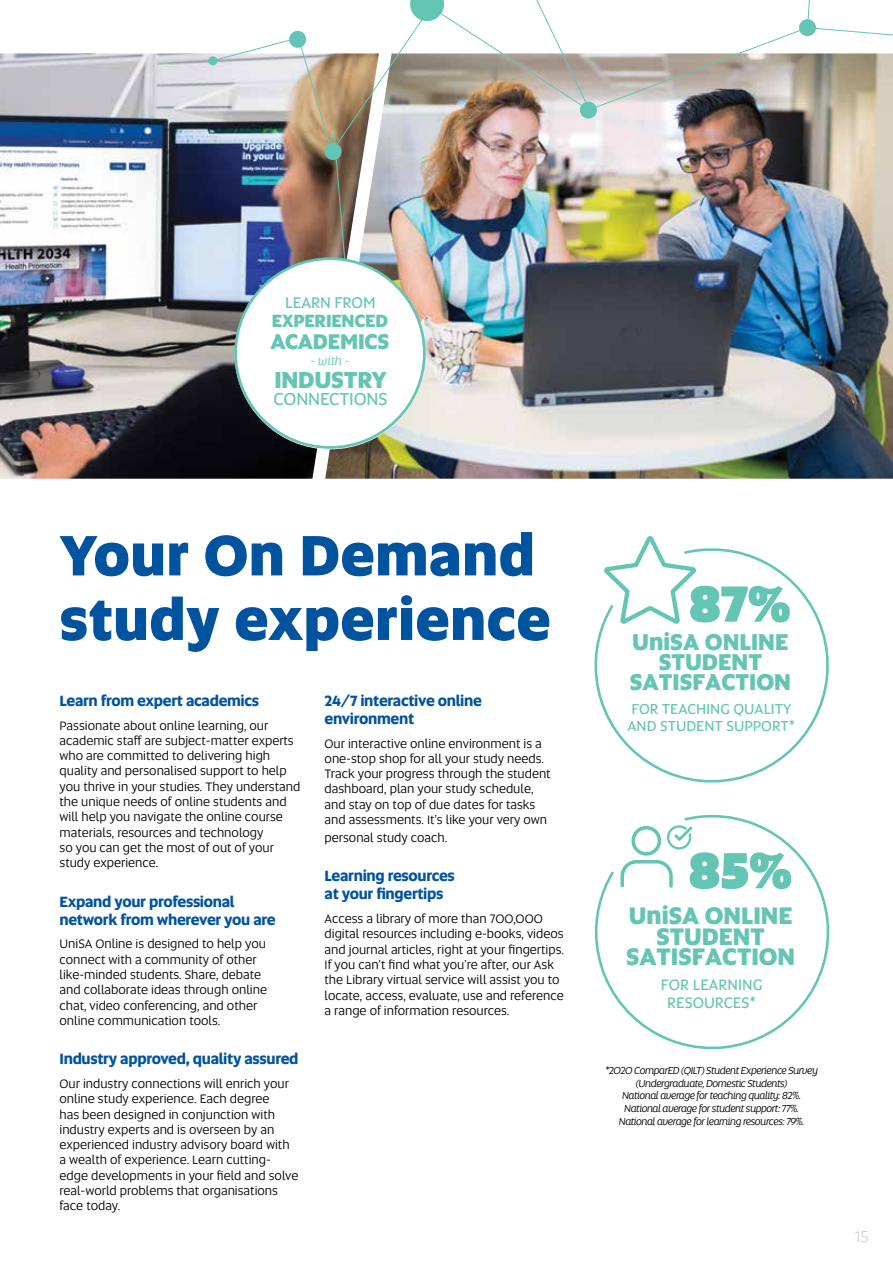
<style>
.page{position:relative;width:893px;height:1263px;background:#fff}
.page>*{position:absolute;margin:0;border:0;box-sizing:border-box;transform-origin:0 0}
.t1{font:800 57px/64.5px "Altis Uni SA";letter-spacing:.01em;color:#00539f}
.t2{font:800 50.55px "Altis Uni SA";color:#65c5b4}
.t3{font:800 24px/20.7px "Altis Uni SA";color:#65c5b4;text-align:center}
.t4{font:800 23.1px "Altis Uni SA";letter-spacing:-.01em;color:#65c5b4}
.t5{font:800 22.95px/19.8px "Altis Uni SA";color:#65c5b4;text-align:center}
.t6{font:800 21.3px "Altis Uni SA";letter-spacing:-.01em;color:#65c5b4}
.t7{font:800 17.85px "Altis Uni SA";letter-spacing:-.01em;color:#65c5b4}
.t8{font:17.85px "Altis Uni SA";letter-spacing:-.01em;color:#65c5b4}
.t9{font:300 16.5px "Altis Uni SA";color:#bcbec0}
.t10{font:16.05px "Altis Uni SA";letter-spacing:-.01em;color:#65c5b4}
.t11{font:15.6px/17.7px "Altis Uni SA";color:#65c5b4;text-align:center}
.t12{font:700 15px/18px "Altis Uni SA";letter-spacing:-.02em;color:#00539f}
.t13{font:14.85px/17px "Altis Uni SA";color:#65c5b4}
.t14{font:12.75px/15.3px "Altis Uni SA";color:#000}
.t15{font:italic 12.45px "Altis Uni SA";color:#65c5b4}
.t16{font:italic 10.5px/12.6px "Altis Uni SA";letter-spacing:-.05em;color:#000;text-align:center}
</style>
<div class="page">
<img style="left:379px;top:111px;width:514px;height:368px">
<img style="left:0;top:53px;width:379px;height:426px">
<svg style="left:591px;top:0;width:302px;height:111px"></svg>
<div style="left:325px;top:143px;width:17px;height:17px;background:#65c5b4;border-radius:50%"></div>
<div style="left:208px;top:56px;width:9px;height:9px;background:#65c5b4;border-radius:50%"></div>
<img style="left:212px;top:0;width:379px;height:154px">
<div style="left:580px;top:102px;width:17px;height:17px;background:#65c5b4;border-radius:50%"></div>
<svg style="left:332px;top:121px;width:24px;height:141px;background:#817665"></svg>
<div style="left:235px;top:259px;width:190px;height:190px;background:#fff;border-radius:50%"></div>
<svg style="left:594px;top:548px;width:235px;height:234px"></svg>
<svg style="left:600px;top:536px;width:99px;height:92px"></svg>
<svg style="left:595px;top:815px;width:234px;height:234px"></svg>
<svg style="left:619px;top:824px;width:73px;height:65px"></svg>
<p class="t10" style="left:285px;top:291px;width:92px">LEARN FROM</p>
<h3 class="t7" style="left:272px;top:307px;width:118px">EXPERIENCED</h3>
<h3 class="t6" style="left:271px;top:325px;width:120px">ACADEMICS</h3>
<p class="t15" style="left:310px;top:352px;width:41px">- with -</p>
<h3 class="t4" style="left:274px;top:362px;width:114px">INDUSTRY</h3>
<h3 class="t8" style="left:273px;top:386px;width:115px">CONNECTIONS</h3>
<h1 class="t1" style="left:60px;top:520px;width:493px">Your On Demand study experience</h1>
<p class="t12" style="left:60px;top:691px;width:201px">Learn from expert academics</p>
<p class="t14" style="left:60px;top:717px;width:242px">Passionate about online learning, our academic staff are subject-matter experts who are committed to delivering high quality and personalised support to help you thrive in your studies. They understand the unique needs of online students and will help you navigate the online course materials, resources and technology<br>so you can get the most of out of your study experience.</p>
<p class="t12" style="left:60px;top:891px;width:218px">Expand your professional network from wherever you are</p>
<p class="t14" style="left:60px;top:936px;width:209px">UniSA Online is designed to help you connect with a community of other like-minded students. Share, debate and collaborate ideas through online chat, video conferencing, and other online communication tools.</p>
<p class="t12" style="left:60px;top:1049px;width:240px">Industry approved, quality assured</p>
<p class="t14" style="left:60px;top:1075px;width:240px">Our industry connections will enrich your online study experience. Each degree<br>has been designed in conjunction with industry experts and is overseen by an experienced industry advisory board with a wealth of experience. Learn cutting&shy;edge developments in your field and solve real-world problems that organisations face today.</p>
<p class="t12" style="left:325px;top:691px;width:159px">24/7 interactive online environment</p>
<p class="t14" style="left:325px;top:735px;width:228px">Our interactive online environment is a one-stop shop for all your study needs.<br>Track your progress through the student dashboard, plan your study schedule, and stay on top of due dates for tasks and assessments. It’s like your very own</p>
<p class="t14" style="left:325px;top:830px;width:124px">personal study coach.</p>
<p class="t12" style="left:325px;top:866px;width:132px">Learning resources at your fingertips</p>
<p class="t14" style="left:325px;top:911px;width:241px">Access a library of more than 700,000 digital resources including e-books, videos and journal articles, right at your fingertips.<br>If you can’t find what you’re after, our Ask the Library virtual service will assist you to locate, access, evaluate, use and reference a range of information resources.</p>
<h2 class="t2" style="left:689px;top:565px;width:103px">87%</h2>
<h3 class="t5" style="left:630px;top:631px;width:163px">UniSA ONLINE<br>STUDENT<br>SATISFACTION</h3>
<p class="t13" style="left:627px;top:699px;width:169px">FOR TEACHING QUALITY<br>AND STUDENT SUPPORT*</p>
<h2 class="t2" style="left:688px;top:832px;width:105px">85%</h2>
<h3 class="t3" style="left:626px;top:904px;width:171px">UniSA ONLINE<br>STUDENT<br>SATISFACTION</h3>
<p class="t11" style="left:661px;top:975px;width:103px">FOR LEARNING<br>RESOURCES*</p>
<p class="t16" style="left:605px;top:1064px;width:215px">*2020 ComparED (QILT) Student Experience Survey (Undergraduate, Domestic Students)<br>National average for teaching quality: 82%.<br>National average for student support: 77%.<br>National average for learning resources: 79%.</p>
<p class="t9" style="left:855px;top:1225px;width:15px">15</p>
</div>
